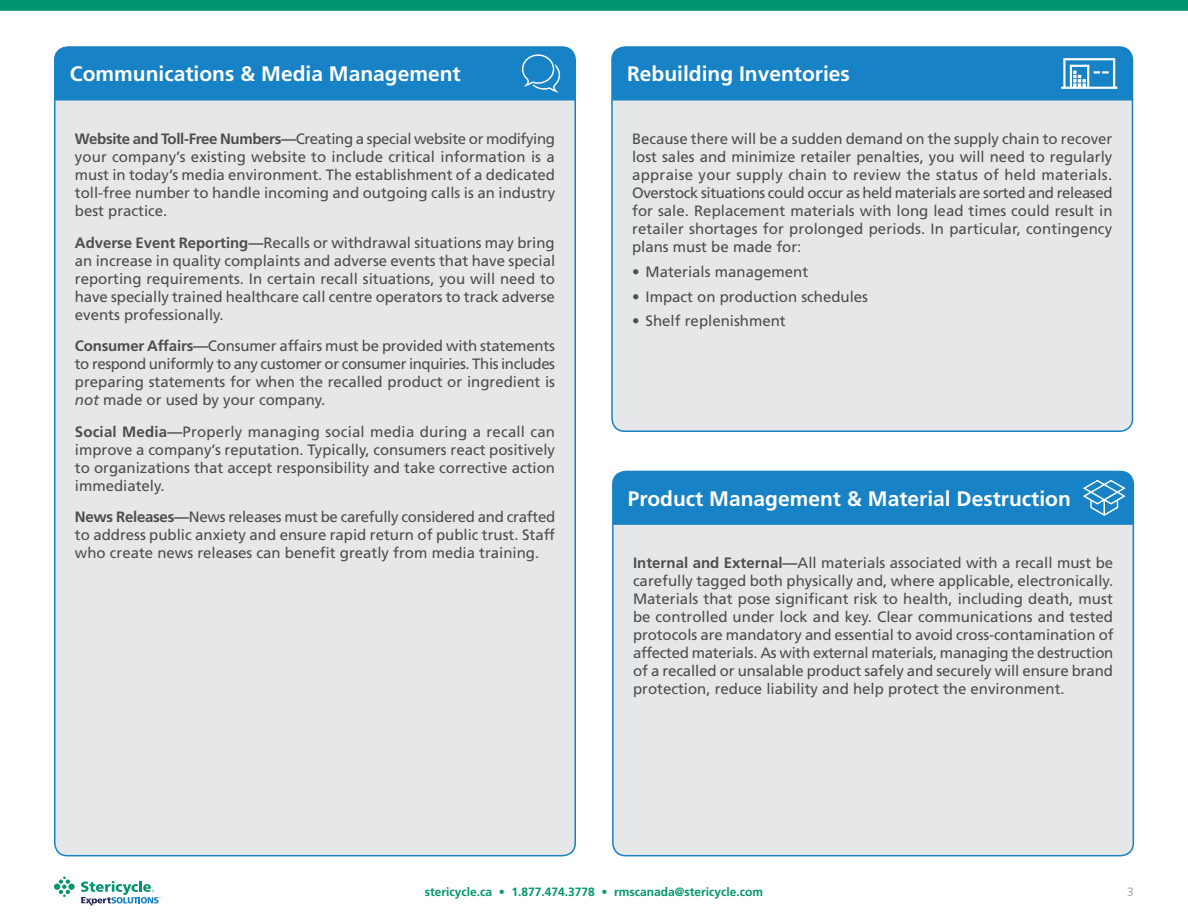
<style>
.page{position:relative;width:1188px;height:918px;background:#fff}
.page>*{position:absolute;margin:0;border:0;box-sizing:border-box;transform-origin:0 0}
.t1{font:700 21px "Frutiger LT Std";color:#fff}
.t2{font:15px/18px "Frutiger LT Std";color:#4d4d4f;text-align:justify}
.t3{font:700 12px "Frutiger LT Std";color:#00956e}
.t4{font:300 12px "Frutiger LT Std";color:#636466}
.s1{font-weight:700}
.s2{font-family:"Frutiger";font-style:italic}
</style>
<div class="page">
<div style="left:68px;top:884px;width:7px;height:6px;background:#00956e;border-radius:50%"></div>
<svg style="left:54px;top:876px;width:16px;height:21px"></svg>
<svg style="left:81px;top:881px;width:80px;height:25px"></svg>
<div style="left:55px;top:47px;width:520px;height:809px;background:#e6e7e8;border-radius:13px"></div>
<div style="left:613px;top:472px;width:520px;height:384px;background:#e6e7e8;border-radius:13px"></div>
<div style="left:612px;top:47px;width:520px;height:384px;background:#e6e7e8;border-radius:13px"></div>
<div style="left:1px;top:1px;width:1186px;height:9px;background:#00956e"></div>
<div style="left:0;top:0;width:1188px;height:11px;border:2px solid #00956e"></div>
<div style="left:55px;top:46px;width:520px;height:54px;background:#1782c5"></div>
<div style="left:613px;top:471px;width:520px;height:54px;background:#1782c5"></div>
<div style="left:612px;top:46px;width:520px;height:54px;background:#1782c5"></div>
<h1 class="t1" style="left:70px;top:62px;width:392px">Communications &amp; Media Management</h1>
<p class="t2" style="left:75px;top:130px;width:482px"><span class="s1">Website and Toll-Free Numbers—</span>Creating a special website or modifying your company’s existing website to include critical information is a must in today’s media environment. The establishment of a dedicated toll-free number to handle incoming and outgoing calls is an industry best practice.</p>
<p class="t2" style="left:75px;top:234px;width:482px"><span class="s1">Adverse Event Reporting—</span>Recalls or withdrawal situations may bring an increase in quality complaints and adverse events that have special reporting requirements. In certain recall situations, you will need to have specially trained healthcare call centre operators to track adverse events professionally.</p>
<p class="t2" style="left:75px;top:337px;width:482px"><span class="s1">Consumer Affairs—</span>Consumer affairs must be provided with statements to respond uniformly to any customer or consumer inquiries. This includes preparing statements for when the recalled product or ingredient is <span class="s2">not</span> made or used by your company.</p>
<p class="t2" style="left:75px;top:423px;width:482px"><span class="s1">Social Media—</span>Properly managing social media during a recall can improve a company’s reputation. Typically, consumers react positively to organizations that accept responsibility and take corrective action immediately.</p>
<p class="t2" style="left:75px;top:508px;width:482px"><span class="s1">News Releases—</span>News releases must be carefully considered and crafted to address public anxiety and ensure rapid return of public trust. Staff who create news releases can benefit greatly from media training.</p>
<h1 class="t1" style="left:627px;top:62px;width:224px">Rebuilding Inventories</h1>
<p class="t2" style="left:632px;top:130px;width:482px">Because there will be a sudden demand on the supply chain to recover lost sales and minimize retailer penalties, you will need to regularly appraise your supply chain to review the status of held materials.<br>Overstock situations could occur as held materials are sorted and released for sale. Replacement materials with long lead times could result in retailer shortages for prolonged periods. In particular, contingency plans must be made for:</p>
<p class="t2" style="left:632px;top:263px;width:178px">• Materials management</p>
<p class="t2" style="left:632px;top:287px;width:238px">• Impact on production schedules</p>
<p class="t2" style="left:632px;top:312px;width:155px">• Shelf replenishment</p>
<h1 class="t1" style="left:628px;top:486px;width:445px">Product Management &amp; Material Destruction</h1>
<p class="t2" style="left:633px;top:554px;width:482px"><span class="s1">Internal and External—</span>All materials associated with a recall must be carefully tagged both physically and, where applicable, electronically.<br>Materials that pose significant risk to health, including death, must be controlled under lock and key. Clear communications and tested protocols are mandatory and essential to avoid cross-contamination of affected materials. As with external materials, managing the destruction of a recalled or unsalable product safely and securely will ensure brand protection, reduce liability and help protect the environment.</p>
<p class="t3" style="left:425px;top:884px;width:340px">stericycle.ca • 1.877.474.3778 • rmscanada@stericycle.com</p>
<p class="t4" style="left:1127px;top:885px;width:8px">3</p>
</div>
